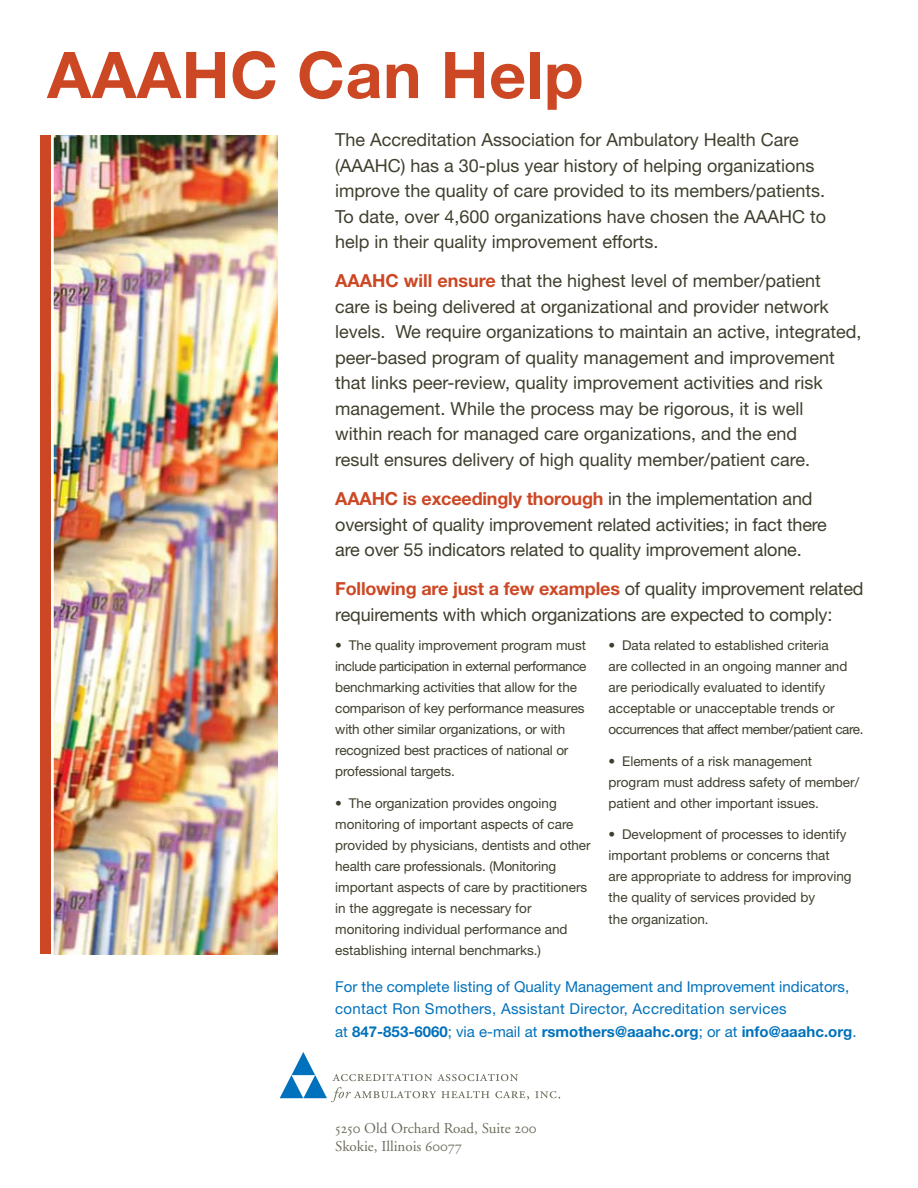
<style>
.page{position:relative;width:918px;height:1188px;background:#fff}
.page>*{position:absolute;margin:0;border:0;box-sizing:border-box;transform-origin:0 0}
.t1{font:700 64.5px "Helvetica Neue";letter-spacing:.01em;color:#cc4825}
.t2{font:18px/25.5px "Helvetica Neue";color:#403f2e}
.t3{font:15px/22.5px "Helvetica Neue";color:#0071bc}
.t4{font:15px/18px "Adobe Garamond";color:#6e6d5e}
.t5{font:13.5px/21px "Helvetica Neue";color:#403f2e}
.s1{font-weight:700;color:#cc4825}
.s2{font-weight:700}
.s3{font-family:"Adobe Garamond Exp"}
</style>
<div class="page">
<svg style="left:280px;top:1052px;width:249px;height:50px"></svg>
<svg style="left:535px;top:1091px;width:25px;height:8px"></svg>
<img style="left:54px;top:135px;width:223px;height:819px">
<div style="left:40px;top:135px;width:11px;height:819px;background:#cc4825"></div>
<h1 class="t1" style="left:47px;top:35px;width:538px">AAAHC Can Help</h1>
<p class="t2" style="left:335px;top:127px;width:492px">The Accreditation Association for Ambulatory Health Care (AAAHC) has a 30-plus year history of helping organizations improve the quality of care provided to its members/patients.<br>To date, over 4,600 organizations have chosen the AAAHC to help in their quality improvement efforts.</p>
<p class="t2" style="left:335px;top:268px;width:528px"><span class="s1">AAAHC will ensure</span> that the highest level of member/patient<br>care is being delivered at organizational and provider network levels. We require organizations to maintain an active, integrated, peer-based program of quality management and improvement that links peer-review, quality improvement activities and risk management. While the process may be rigorous, it is well<br>within reach for managed care organizations, and the end<br>result ensures delivery of high quality member/patient care.</p>
<p class="t2" style="left:335px;top:486px;width:493px"><span class="s1">AAAHC is exceedingly thorough</span> in the implementation and oversight of quality improvement related activities; in fact there are over 55 indicators related to quality improvement alone.</p>
<p class="t2" style="left:335px;top:576px;width:530px"><span class="s1">Following are just a few examples</span> of quality improvement related requirements with which organizations are expected to comply:</p>
<p class="t5" style="left:335px;top:634px;width:253px">• The quality improvement program must include participation in external performance benchmarking activities that allow for the comparison of key performance measures with other similar organizations, or with recognized best practices of national or professional targets.</p>
<p class="t5" style="left:335px;top:792px;width:257px">• The organization provides ongoing monitoring of important aspects of care provided by physicians, dentists and other health care professionals. (Monitoring important aspects of care by practitioners in the aggregate is necessary for monitoring individual performance and establishing internal benchmarks.)</p>
<p class="t5" style="left:609px;top:634px;width:256px">• Data related to established criteria<br>are collected in an ongoing manner and are periodically evaluated to identify acceptable or unacceptable trends or occurrences that affect member/patient care.</p>
<p class="t5" style="left:609px;top:750px;width:252px">• Elements of a risk management program must address safety of member/ patient and other important issues.</p>
<p class="t5" style="left:609px;top:824px;width:245px">• Development of processes to identify important problems or concerns that are appropriate to address for improving the quality of services provided by<br>the organization.</p>
<p class="t3" style="left:335px;top:975px;width:523px">For the complete listing of Quality Management and Improvement indicators, contact Ron Smothers, Assistant Director, Accreditation services<br>at <span class="s2">847-853-6060</span>; via e-mail at <span class="s2">rsmothers@aaahc.org</span>; or at <span class="s2">info@aaahc.org</span>.</p>
<p class="t4" style="left:335px;top:1120px;width:203px"><span class="s3">5250</span> Old Orchard Road, Suite <span class="s3">200<br></span>Skokie, Illinois <span class="s3">60077</span></p>
</div>
